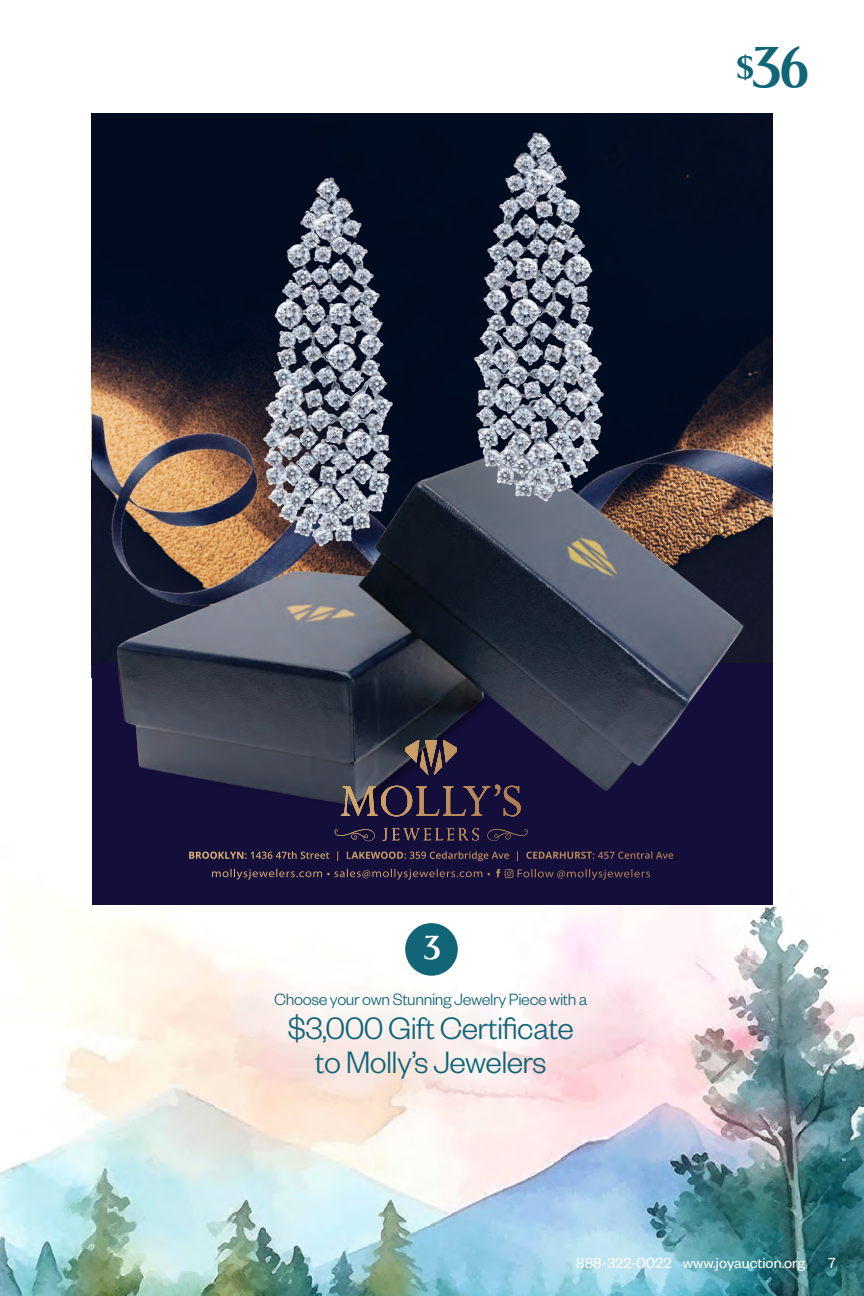
<style>
.page{position:relative;width:864px;height:1296px;background:#fff}
.page>*{position:absolute;margin:0;border:0;box-sizing:border-box;transform-origin:0 0}
.t1{font:700 38px "Kalista Serif";color:#116577}
.t2{font:300 34px "Founders Grotesk";letter-spacing:-.02em;color:#116577}
.t3{font:700 22px "Kalista Serif";color:#fff}
.t4{font:300 18px "Founders Grotesk";letter-spacing:-.02em;color:#116577}
.t5{font:16px "Founders Grotesk";color:#fff}
</style>
<div class="page">
<img style="left:0;top:822px;width:864px;height:474px">
<div style="left:92px;top:663px;width:680px;height:242px;background:#140f3a"></div>
<div style="left:92px;top:114px;width:680px;height:220px;background:#000c20"></div>
<img style="left:92px;top:334px;width:680px;height:528px">
<svg style="left:189px;top:851px;width:140px;height:8px"></svg>
<svg style="left:347px;top:851px;width:162px;height:10px"></svg>
<svg style="left:526px;top:851px;width:147px;height:8px"></svg>
<svg style="left:382px;top:828px;width:97px;height:13px"></svg>
<svg style="left:147px;top:695px;width:374px;height:121px"></svg>
<svg style="left:335px;top:829px;width:40px;height:12px"></svg>
<svg style="left:487px;top:829px;width:40px;height:12px"></svg>
<svg style="left:231px;top:869px;width:251px;height:9px"></svg>
<svg style="left:496px;top:869px;width:154px;height:10px"></svg>
<img style="left:456px;top:124px;width:179px;height:388px">
<img style="left:232px;top:168px;width:178px;height:388px">
<div style="left:405px;top:923px;width:53px;height:53px;background:#116577;border-radius:50%"></div>
<p class="t1" style="left:736px;top:52px;width:75px"><sup>$</sup>36</p>
<p class="t3" style="left:423px;top:939px;width:20px">3</p>
<p class="t4" style="left:274px;top:989px;width:315px">Choose your own Stunning Jewelry Piece with a</p>
<p class="t2" style="left:288px;top:1008px;width:287px">$3,000 Gift Certificate</p>
<p class="t2" style="left:315px;top:1042px;width:233px">to Molly’s Jewelers</p>
<p class="t5" style="left:576px;top:1253px;width:230px">888-322-0022 www.joyauction.org</p>
<p class="t5" style="left:828px;top:1253px;width:9px">7</p>
</div>
